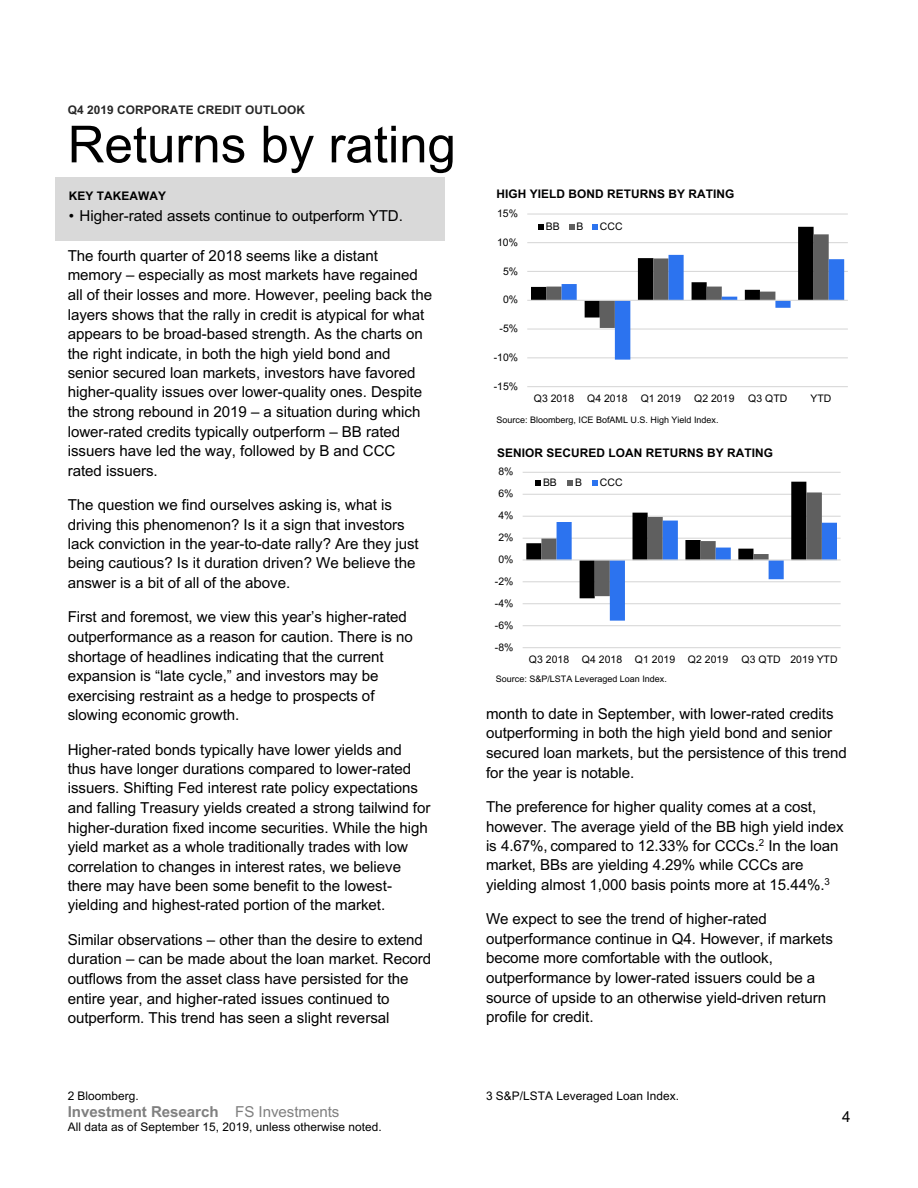
<style>
.page{position:relative;width:918px;height:1188px;background:#fff}
.page>*{position:absolute;margin:0;border:0;box-sizing:border-box;transform-origin:0 0}
.t1{font:51.15px "Arial";color:#000}
.t2{font:15.15px/19.5px "Arial";letter-spacing:-.005em;color:#000}
.t3{font:700 15.15px "Arial";letter-spacing:-.005em;color:#808080}
.t4{font:11.85px "Arial";letter-spacing:.005em;color:#000}
.t5{font:700 11.85px "Arial";letter-spacing:.005em;color:#010000}
.t6{font:700 11.85px "Arial";letter-spacing:.01em;color:#272727}
.t7{font:700 11.85px "Arial";letter-spacing:.01em;color:#000}
.t8{font:10.5px "Arial";color:#010000}
.t9{font:9px "Arial";color:#010000}
.s1{font-weight:400}
</style>
<div class="page">
<div style="left:59px;top:182px;width:382px;height:25px;background:#d9d9d9"></div>
<svg style="left:55px;top:177px;width:4px;height:5px"></svg>
<div style="left:59px;top:177px;width:382px;height:5px;background:#d9d9d9"></div>
<svg style="left:441px;top:177px;width:4px;height:5px"></svg>
<hr style="left:55px;top:182px;width:4px;height:25px;background:#d9d9d9">
<hr style="left:441px;top:182px;width:4px;height:25px;background:#d9d9d9">
<div style="left:59px;top:207px;width:382px;height:30px;background:#d9d9d9"></div>
<svg style="left:55px;top:237px;width:4px;height:4px"></svg>
<hr style="left:59px;top:237px;width:382px;height:4px;background:#d9d9d9">
<svg style="left:441px;top:237px;width:4px;height:4px"></svg>
<hr style="left:55px;top:207px;width:4px;height:30px;background:#d9d9d9">
<hr style="left:441px;top:207px;width:4px;height:30px;background:#d9d9d9">
<hr style="left:527px;top:386px;width:321px;height:1px;background:#d9d9d9">
<hr style="left:527px;top:357px;width:321px;height:1px;background:#d9d9d9">
<hr style="left:527px;top:328px;width:321px;height:2px;background:#d9d9d9">
<hr style="left:527px;top:271px;width:321px;height:1px;background:#d9d9d9">
<hr style="left:527px;top:242px;width:321px;height:1px;background:#d9d9d9">
<hr style="left:527px;top:213px;width:321px;height:2px;background:#d9d9d9">
<hr style="left:527px;top:300px;width:321px;height:1px;background:#d9d9d9">
<svg style="left:531px;top:224px;width:313px;height:136px"></svg>
<hr style="left:523px;top:647px;width:318px;height:1px;background:#d9d9d9">
<hr style="left:523px;top:625px;width:318px;height:1px;background:#d9d9d9">
<hr style="left:523px;top:603px;width:318px;height:1px;background:#d9d9d9">
<hr style="left:523px;top:581px;width:318px;height:1px;background:#d9d9d9">
<hr style="left:523px;top:538px;width:318px;height:1px;background:#d9d9d9">
<hr style="left:523px;top:516px;width:318px;height:1px;background:#d9d9d9">
<hr style="left:523px;top:494px;width:318px;height:1px;background:#d9d9d9">
<hr style="left:523px;top:472px;width:318px;height:1px;background:#d9d9d9">
<hr style="left:523px;top:559px;width:318px;height:2px;background:#d9d9d9">
<svg style="left:526px;top:481px;width:311px;height:140px"></svg>
<p class="t6" style="left:68px;top:103px;width:239px">Q4 2019 CORPORATE CREDIT OUTLOOK</p>
<h1 class="t1" style="left:68px;top:116px;width:390px">Returns by rating</h1>
<p class="t7" style="left:69px;top:189px;width:99px">KEY TAKEAWAY</p>
<p class="t2" style="left:69px;top:206px;width:336px">• Higher-rated assets continue to outperform YTD.</p>
<p class="t2" style="left:68px;top:246px;width:366px">The fourth quarter of 2018 seems like a distant memory – especially as most markets have regained all of their losses and more. However, peeling back the layers shows that the rally in credit is atypical for what appears to be broad-based strength. As the charts on the right indicate, in both the high yield bond and senior secured loan markets, investors have favored higher-quality issues over lower-quality ones. Despite the strong rebound in 2019 – a situation during which lower-rated credits typically outperform – BB rated issuers have led the way, followed by B and CCC rated issuers.</p>
<p class="t2" style="left:68px;top:495px;width:353px">The question we find ourselves asking is, what is driving this phenomenon? Is it a sign that investors lack conviction in the year-to-date rally? Are they just being cautious? Is it duration driven? We believe the answer is a bit of all of the above.</p>
<p class="t2" style="left:68px;top:607px;width:347px">First and foremost, we view this year’s higher-rated outperformance as a reason for caution. There is no shortage of headlines indicating that the current expansion is “late cycle,” and investors may be exercising restraint as a hedge to prospects of slowing economic growth.</p>
<p class="t2" style="left:68px;top:740px;width:364px">Higher-rated bonds typically have lower yields and thus have longer durations compared to lower-rated issuers. Shifting Fed interest rate policy expectations and falling Treasury yields created a strong tailwind for higher-duration fixed income securities. While the high yield market as a whole traditionally trades with low correlation to changes in interest rates, we believe there may have been some benefit to the lowest&shy;yielding and highest-rated portion of the market.</p>
<p class="t2" style="left:68px;top:930px;width:365px">Similar observations – other than the desire to extend duration – can be made about the loan market. Record outflows from the asset class have persisted for the entire year, and higher-rated issues continued to outperform. This trend has seen a slight reversal</p>
<p class="t4" style="left:68px;top:1089px;width:73px">2 Bloomberg.</p>
<p class="t3" style="left:68px;top:1103px;width:273px">Investment Research <span class="s1">FS Investments</span></p>
<p class="t4" style="left:68px;top:1121px;width:316px">All data as of September 15, 2019, unless otherwise noted.</p>
<p class="t5" style="left:496px;top:188px;width:239px">HIGH YIELD BOND RETURNS BY RATING</p>
<p class="t8" style="left:546px;top:220px;width:15px">BB</p>
<p class="t8" style="left:576px;top:220px;width:8px">B</p>
<p class="t8" style="left:600px;top:220px;width:24px">CCC</p>
<p class="t8" style="left:497px;top:208px;width:22px">15%</p>
<p class="t8" style="left:497px;top:236px;width:22px">10%</p>
<p class="t8" style="left:503px;top:265px;width:17px">5%</p>
<p class="t8" style="left:503px;top:294px;width:17px">0%</p>
<p class="t8" style="left:500px;top:322px;width:20px">-5%</p>
<p class="t8" style="left:494px;top:351px;width:26px">-10%</p>
<p class="t8" style="left:494px;top:380px;width:26px">-15%</p>
<p class="t8" style="left:534px;top:393px;width:42px">Q3 2018</p>
<p class="t8" style="left:587px;top:393px;width:42px">Q4 2018</p>
<p class="t8" style="left:641px;top:393px;width:42px">Q1 2019</p>
<p class="t8" style="left:694px;top:393px;width:42px">Q2 2019</p>
<p class="t8" style="left:748px;top:393px;width:41px">Q3 QTD</p>
<p class="t8" style="left:811px;top:393px;width:22px">YTD</p>
<p class="t9" style="left:497px;top:415px;width:224px">Source: Bloomberg, ICE BofAML U.S. High Yield Index.</p>
<p class="t5" style="left:497px;top:446px;width:277px">SENIOR SECURED LOAN RETURNS BY RATING</p>
<p class="t8" style="left:543px;top:477px;width:15px">BB</p>
<p class="t8" style="left:575px;top:477px;width:8px">B</p>
<p class="t8" style="left:600px;top:477px;width:24px">CCC</p>
<p class="t8" style="left:498px;top:466px;width:17px">8%</p>
<p class="t8" style="left:498px;top:488px;width:17px">6%</p>
<p class="t8" style="left:498px;top:510px;width:17px">4%</p>
<p class="t8" style="left:498px;top:532px;width:17px">2%</p>
<p class="t8" style="left:498px;top:554px;width:17px">0%</p>
<p class="t8" style="left:495px;top:575px;width:20px">-2%</p>
<p class="t8" style="left:495px;top:597px;width:20px">-4%</p>
<p class="t8" style="left:495px;top:619px;width:20px">-6%</p>
<p class="t8" style="left:495px;top:641px;width:20px">-8%</p>
<p class="t8" style="left:529px;top:654px;width:201px">Q3 2018 Q4 2018 Q1 2019 Q2 2019</p>
<p class="t8" style="left:742px;top:654px;width:98px">Q3 QTD 2019 YTD</p>
<p class="t9" style="left:496px;top:674px;width:173px">Source: S&amp;P/LSTA Leveraged Loan Index.</p>
<p class="t2" style="left:486px;top:704px;width:362px">month to date in September, with lower-rated credits outperforming in both the high yield bond and senior secured loan markets, but the persistence of this trend for the year is notable.</p>
<p class="t2" style="left:486px;top:797px;width:359px">The preference for higher quality comes at a cost, however. The average yield of the BB high yield index is 4.67%, compared to 12.33% for CCCs.<sup>2</sup> In the loan market, BBs are yielding 4.29% while CCCs are yielding almost 1,000 basis points more at 15.44%.<sup>3</sup></p>
<p class="t2" style="left:486px;top:909px;width:348px">We expect to see the trend of higher-rated outperformance continue in Q4. However, if markets become more comfortable with the outlook, outperformance by lower-rated issuers could be a source of upside to an otherwise yield-driven return profile for credit.</p>
<p class="t4" style="left:486px;top:1089px;width:195px">3 S&amp;P/LSTA Leveraged Loan Index.</p>
<p class="t2" style="left:842px;top:1107px;width:10px">4</p>
</div>
